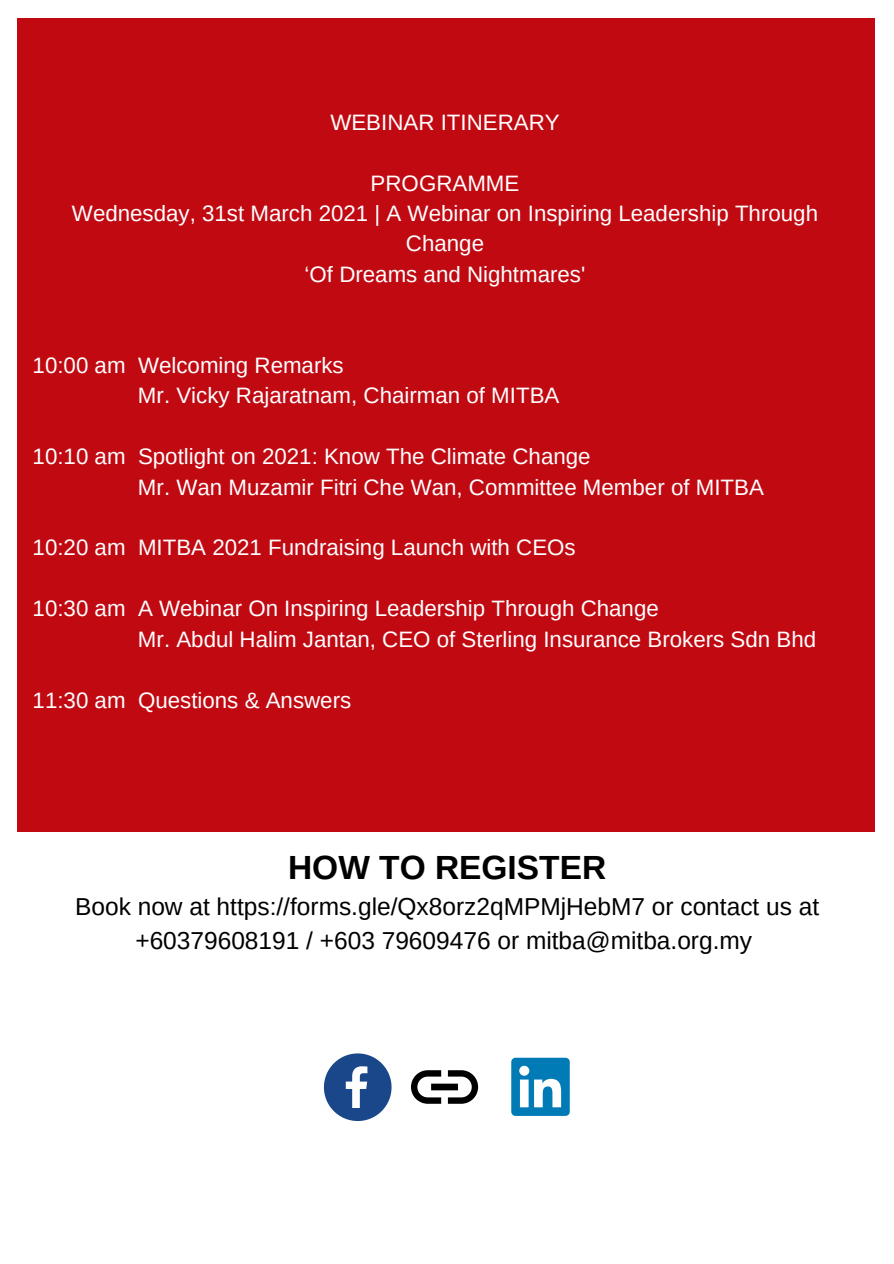
<style>
.page{position:relative;width:894px;height:1264px;background:#fff}
.page>*{position:absolute;margin:0;border:0;box-sizing:border-box;transform-origin:0 0}
.t1{font:700 33.45px "Arimo";color:#000}
.t2{font:24.45px/33.8px "Arimo";color:#000;text-align:center}
.t3{font:22.35px/30.5px "Arimo";color:#fff;text-align:center}
</style>
<div class="page">
<div style="left:17px;top:18px;width:857px;height:814px;background:#c10912"></div>
<svg style="left:324px;top:1053px;width:67px;height:67px"></svg>
<div style="left:511px;top:1057px;width:58px;height:58px;background:#007bb6;border-radius:4px"></div>
<svg style="left:519px;top:1065px;width:42px;height:42px"></svg>
<svg style="left:411px;top:1070px;width:67px;height:33px"></svg>
<p class="t3" style="left:330px;top:107px;width:231px">WEBINAR ITINERARY</p>
<p class="t3" style="left:370px;top:167px;width:150px">PROGRAMME</p>
<p class="t3" style="left:72px;top:198px;width:747px">Wednesday, 31st March 2021 | A Webinar on Inspiring Leadership Through<br>Change</p>
<p class="t3" style="left:304px;top:259px;width:282px">‘Of Dreams and Nightmares'</p>
<p class="t3" style="left:33px;top:350px;width:312px">10:00 am Welcoming Remarks</p>
<p class="t3" style="left:138px;top:380px;width:423px">Mr. Vicky Rajaratnam, Chairman of MITBA</p>
<p class="t3" style="left:33px;top:441px;width:559px">10:10 am Spotlight on 2021: Know The Climate Change</p>
<p class="t3" style="left:138px;top:471px;width:627px">Mr. Wan Muzamir Fitri Che Wan, Committee Member of MITBA</p>
<p class="t3" style="left:33px;top:532px;width:544px">10:20 am MITBA 2021 Fundraising Launch with CEOs</p>
<p class="t3" style="left:33px;top:593px;width:627px">10:30 am A Webinar On Inspiring Leadership Through Change</p>
<p class="t3" style="left:138px;top:623px;width:679px">Mr. Abdul Halim Jantan, CEO of Sterling Insurance Brokers Sdn Bhd</p>
<p class="t3" style="left:33px;top:684px;width:320px">11:30 am Questions &amp; Answers</p>
<p class="t1" style="left:288px;top:848px;width:319px">HOW TO REGISTER</p>
<p class="t2" style="left:75px;top:889px;width:745px">Book now at https://forms.gle/Qx8orz2qMPMjHebM7 or contact us at +60379608191 / +603 79609476 or mitba@mitba.org.my</p>
</div>
